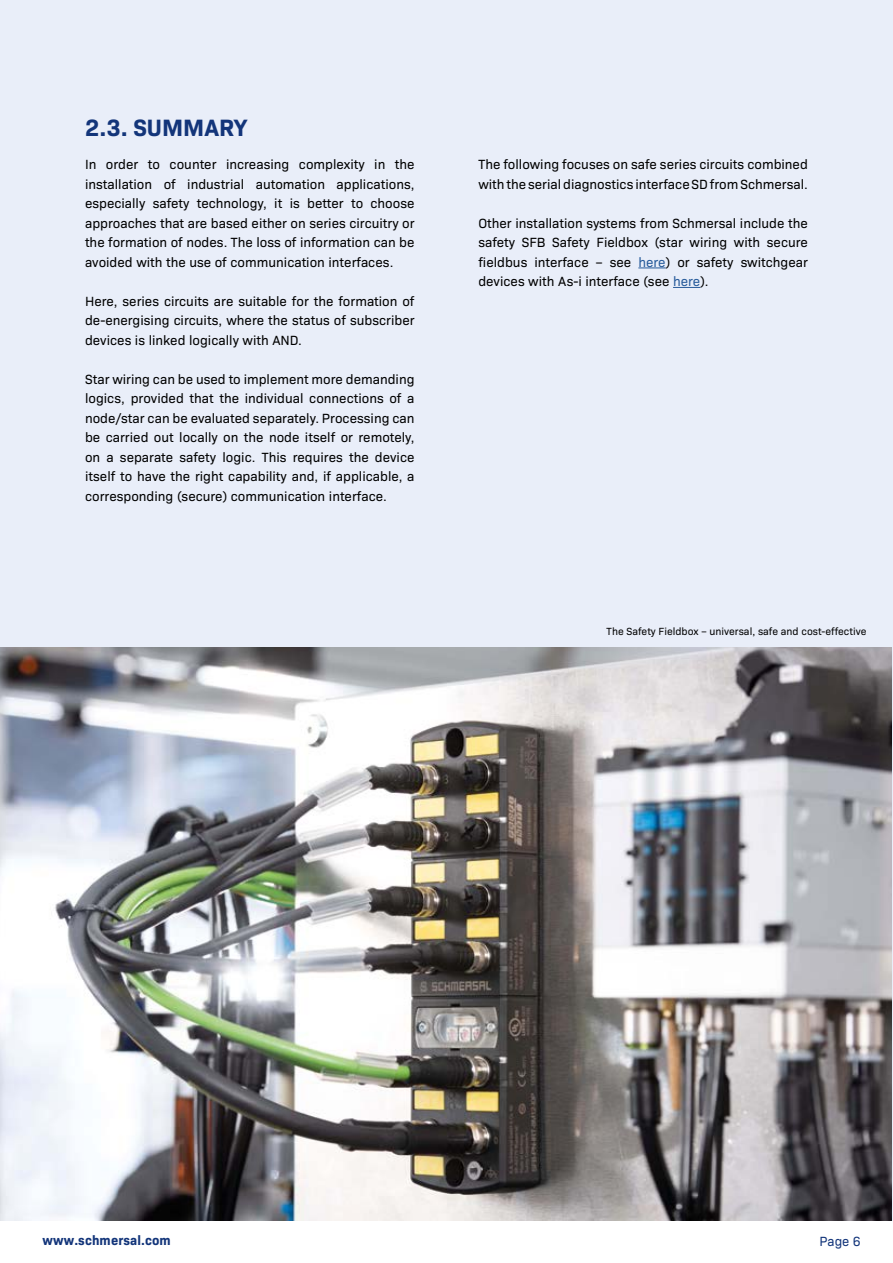
<style>
.page{position:relative;width:893px;height:1263px;background:#fff}
.page>*{position:absolute;margin:0;border:0;box-sizing:border-box;transform-origin:0 0}
.t1{font:700 24px "Bio Sans";color:#13357a}
.t2{font:13.5px/19.5px "Bio Sans";color:#000;text-align:justify}
.t3{font:700 13.5px "Bio Sans";letter-spacing:.01em;color:#13357a}
.t4{font:13.5px "Bio Sans";color:#13357a}
.t5{font:10.5px "Bio Sans";color:#000}
.s1{color:#275b9b}
</style>
<div class="page">
<div style="left:0;top:0;width:893px;height:1220px;background:#e9eef9"></div>
<img style="left:0;top:647px;width:892px;height:573px">
<svg style="left:638px;top:268px;width:28px;height:1px"></svg>
<svg style="left:673px;top:287px;width:27px;height:1px"></svg>
<h1 class="t1" style="left:85px;top:109px;width:164px">2.3. SUMMARY</h1>
<p class="t2" style="left:85px;top:154px;width:331px">In order to counter increasing complexity in the installation of industrial automation applications, especially safety technology, it is better to choose approaches that are based either on series circuitry or the formation of nodes. The loss of information can be avoided with the use of communication interfaces.</p>
<p class="t2" style="left:85px;top:290px;width:331px">Here, series circuits are suitable for the formation of de-energising circuits, where the status of subscriber devices is linked logically with AND.</p>
<p class="t2" style="left:85px;top:368px;width:331px">Star wiring can be used to implement more demanding logics, provided that the individual connections of a node/star can be evaluated separately. Processing can be carried out locally on the node itself or remotely, on a separate safety logic. This requires the device itself to have the right capability and, if applicable, a corresponding (secure) communication interface.</p>
<p class="t2" style="left:478px;top:154px;width:331px">The following focuses on safe series circuits combined with the serial diagnostics interface SD from Schmersal.</p>
<p class="t2" style="left:478px;top:212px;width:331px">Other installation systems from Schmersal include the safety SFB Safety Fieldbox (star wiring with secure fieldbus interface – see <span class="s1">here</span>) or safety switchgear devices with As-i interface (see <span class="s1">here</span>).</p>
<p class="t5" style="left:607px;top:624px;width:261px">The Safety Fieldbox – universal, safe and cost-effective</p>
<p class="t3" style="left:43px;top:1230px;width:130px">www.schmersal.com</p>
<p class="t4" style="left:819px;top:1231px;width:43px">Page 6</p>
</div>
